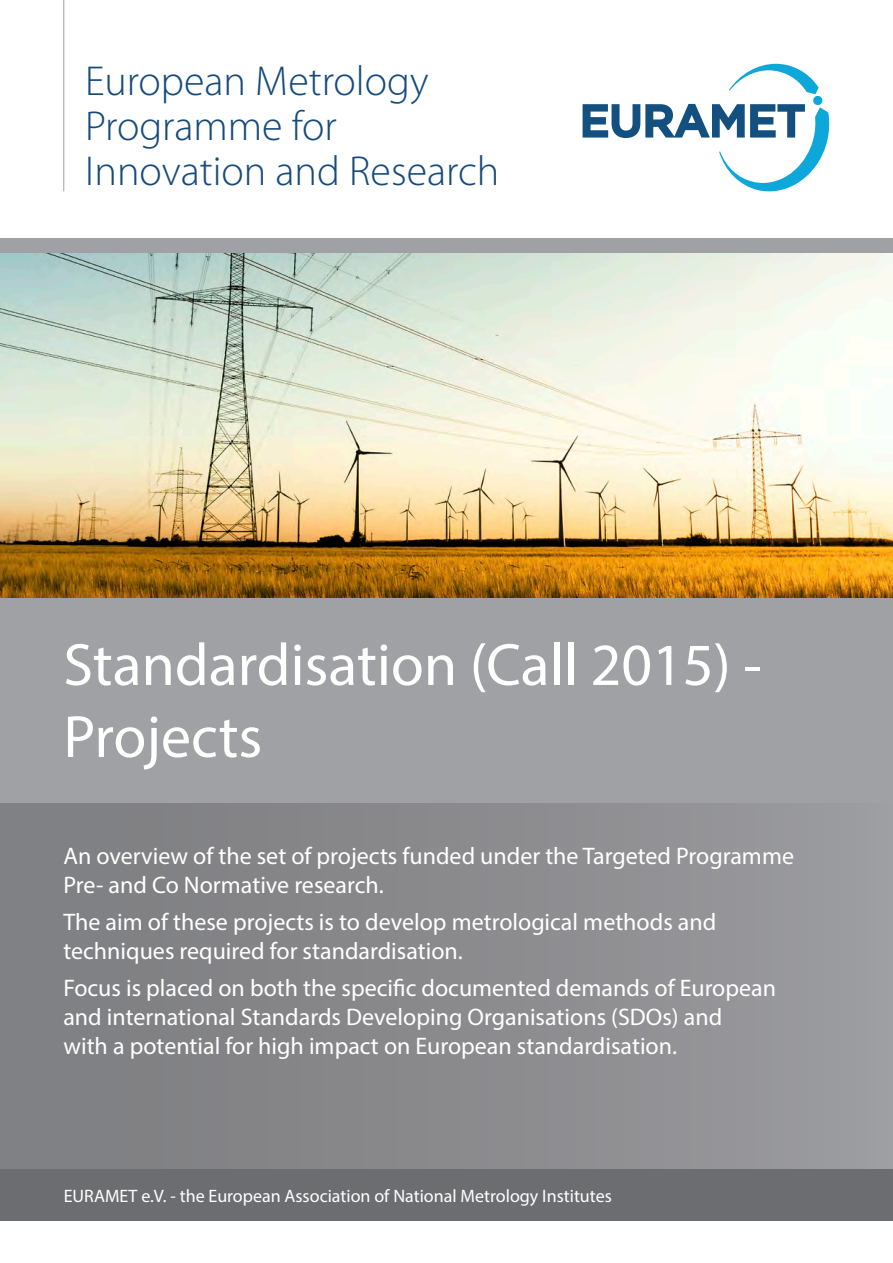
<style>
.page{position:relative;width:893px;height:1263px;background:#fff}
.page>*{position:absolute;margin:0;border:0;box-sizing:border-box;transform-origin:0 0}
.t1{font:60px/72px "Myriad Pro";color:#fff}
.t2{font:300 42px/45px "Myriad Pro";color:#144a7c}
.t3{font:24px/28.8px "Myriad Pro";color:#fff}
.t4{font:18px "Myriad Pro";color:#fff}
</style>
<div class="page">
<div style="left:0;top:597px;width:893px;height:572px;background:#a0a1a5"></div>
<div style="left:0;top:804px;width:893px;height:365px;background:linear-gradient(to right,#7c7c7f,#9b9b9e)"></div>
<svg style="left:583px;top:64px;width:247px;height:127px"></svg>
<hr style="left:63px;top:0;width:1px;height:191px;background:#a0a1a5">
<div style="left:0;top:238px;width:893px;height:15px;background:#a0a1a5"></div>
<div style="left:0;top:1169px;width:893px;height:51px;background:#6c6d70"></div>
<img style="left:0;top:253px;width:893px;height:344px">
<h2 class="t2" style="left:85px;top:59px;width:416px">European Metrology<br>Programme for<br>Innovation and Research</h2>
<h1 class="t1" style="left:63px;top:628px;width:700px">Standardisation (Call 2015) -<br>Projects</h1>
<p class="t3" style="left:63px;top:841px;width:732px">An overview of the set of projects funded under the Targeted Programme<br>Pre- and Co Normative research.</p>
<p class="t3" style="left:63px;top:907px;width:654px">The aim of these projects is to develop metrological methods and techniques required for standardisation.</p>
<p class="t3" style="left:63px;top:974px;width:714px">Focus is placed on both the specific documented demands of European and international Standards Developing Organisations (SDOs) and<br>with a potential for high impact on European standardisation.</p>
<p class="t4" style="left:64px;top:1184px;width:550px">EURAMET e.V. - the European Association of National Metrology Institutes</p>
</div>
